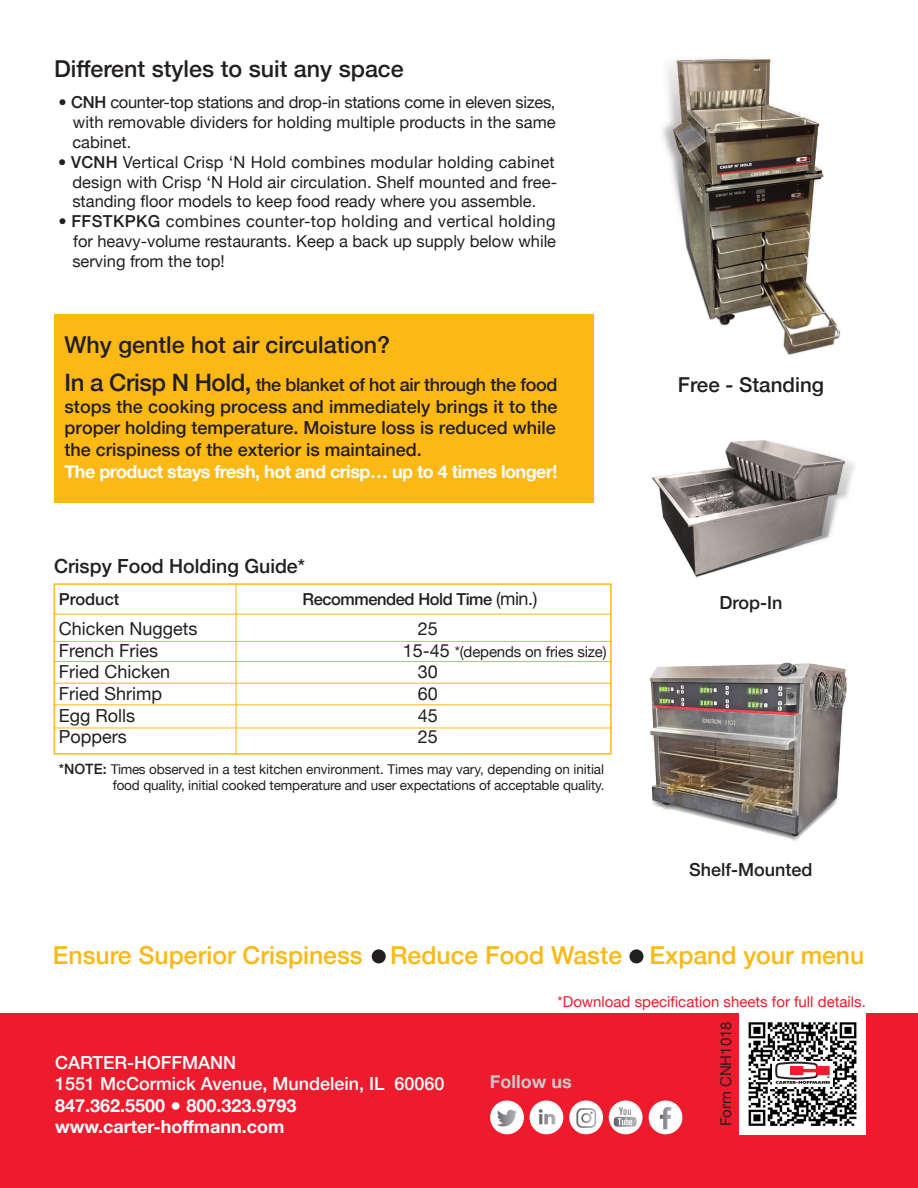
<style>
.page{position:relative;width:918px;height:1188px;background:#fff}
.page>*{position:absolute;margin:0;border:0;box-sizing:border-box;transform-origin:0 0}
.t1{font:500 24.75px "Helvetica Neue";color:#fcb814}
.t2{font:500 23.25px "Helvetica Neue";color:#231f20}
.t3{font:500 20.55px "Helvetica Neue";color:#231f20}
.t4{font:500 19.5px "Helvetica Neue";color:#231f20}
.t5{font:500 18px/21.6px "Helvetica Neue";color:#231f20;text-align:justify}
.t6{font:18px "Helvetica Neue";color:#231f20}
.t7{font:500 18px "Helvetica Neue";color:#fff}
.t8{font:700 18px "Helvetica Neue";letter-spacing:-.03em;color:#fff}
.t9{font:700 18px "Helvetica Neue";color:#fff}
.t10{font:700 18px "Helvetica Neue";color:#c7c8ca}
.t11{font:16.5px "Helvetica Neue";color:#231f20}
.t12{font:16.5px "Helvetica Neue";letter-spacing:-.02em;color:#231f20}
.t13{font:16.5px "Helvetica Neue";letter-spacing:.025em;color:#231f20}
.t14{font:500 16.5px "Helvetica Neue";letter-spacing:-.025em;color:#231f20}
.t15{font:500 16.5px "Helvetica Neue";color:#231f20}
.t16{font:15px "Helvetica Neue";color:#ee1b2d}
.t17{font:15px "Helvetica Neue";letter-spacing:-.01em;color:#231f20}
.t18{font:13.5px/16.2px "Helvetica Neue";letter-spacing:-.01em;color:#231f20;text-align:right}
.s1{font-weight:500}
.s2{font-size:24px}
.s3{font-weight:400;font-size:18px}
.s4{font-size:18px}
.s5{font-weight:500;font-size:14.25px}
</style>
<div class="page">
<div style="left:54px;top:583px;width:558px;height:172px;border:2px solid #fcb814"></div>
<div style="left:372px;top:949px;width:14px;height:14px;background:#231f20;border-radius:50%"></div>
<div style="left:629px;top:949px;width:15px;height:14px;background:#231f20;border-radius:50%"></div>
<div style="left:0;top:1013px;width:918px;height:175px;background:#ee1b2d"></div>
<div style="left:54px;top:314px;width:539px;height:189px;background:#fcb814"></div>
<img style="left:740px;top:1013px;width:126px;height:122px">
<div style="left:772px;top:1061px;width:61px;height:26px;background:#fff"></div>
<svg style="left:775px;top:1061px;width:55px;height:23px"></svg>
<img style="left:662px;top:59px;width:179px;height:296px">
<img style="left:652px;top:440px;width:203px;height:137px">
<img style="left:650px;top:662px;width:197px;height:179px">
<hr style="left:236px;top:583px;width:1px;height:172px;background:#fcb814">
<hr style="left:54px;top:614px;width:558px;height:1px;background:#fcb814">
<hr style="left:54px;top:641px;width:558px;height:1px;background:#fcb814">
<hr style="left:54px;top:661px;width:558px;height:1px;background:#fcb814">
<hr style="left:54px;top:683px;width:558px;height:1px;background:#fcb814">
<hr style="left:54px;top:705px;width:558px;height:1px;background:#fcb814">
<hr style="left:54px;top:728px;width:558px;height:1px;background:#fcb814">
<div style="left:530px;top:1101px;width:33px;height:33px;background:#fff;border-radius:50%"></div>
<svg style="left:539px;top:1109px;width:16px;height:15px"></svg>
<div style="left:569px;top:1101px;width:34px;height:33px;background:#fff;border-radius:50%"></div>
<svg style="left:576px;top:1108px;width:20px;height:20px"></svg>
<div style="left:609px;top:1101px;width:34px;height:33px;background:#fff;border-radius:50%"></div>
<svg style="left:614px;top:1107px;width:23px;height:20px"></svg>
<div style="left:490px;top:1101px;width:34px;height:33px;background:#fff;border-radius:50%"></div>
<svg style="left:497px;top:1110px;width:20px;height:17px"></svg>
<div style="left:649px;top:1101px;width:33px;height:33px;background:#fff;border-radius:50%"></div>
<svg style="left:660px;top:1107px;width:11px;height:22px"></svg>
<p class="t2" style="left:54px;top:50px;width:351px">Different styles to suit any space</p>
<p class="t12" style="left:59px;top:91px;width:498px"><span class="s1">• CNH</span> counter-top stations and drop-in stations come in eleven sizes,</p>
<p class="t11" style="left:73px;top:110px;width:484px">with removable dividers for holding multiple products in the same</p>
<p class="t11" style="left:72px;top:130px;width:60px">cabinet.</p>
<p class="t11" style="left:58px;top:150px;width:498px"><span class="s1">• VCNH</span> Vertical Crisp ‘N Hold combines modular holding cabinet</p>
<p class="t11" style="left:72px;top:170px;width:486px">design with Crisp ‘N Hold air circulation. Shelf mounted and free-</p>
<p class="t11" style="left:72px;top:190px;width:465px">standing floor models to keep food ready where you assemble.</p>
<p class="t13" style="left:59px;top:209px;width:498px"><span class="s1">• FFSTKPKG</span> combines counter-top holding and vertical holding</p>
<p class="t11" style="left:73px;top:229px;width:484px">for heavy-volume restaurants. Keep a back up supply below while</p>
<p class="t11" style="left:72px;top:249px;width:154px">serving from the top!</p>
<p class="t2" style="left:65px;top:326px;width:327px">Why gentle hot air circulation?</p>
<p class="t5" style="left:65px;top:372px;width:494px"><span class="s2">In a Crisp N Hold,</span> the blanket of hot air through the food stops the cooking process and immediately brings it to the proper holding temperature. Moisture loss is reduced while</p>
<p class="t5" style="left:65px;top:437px;width:359px">the crispiness of the exterior is maintained.</p>
<p class="t8" style="left:65px;top:457px;width:495px">The product stays fresh, hot and crisp… up to 4 times longer!</p>
<p class="t4" style="left:54px;top:550px;width:253px">Crispy Food Holding Guide*</p>
<p class="t15" style="left:59px;top:585px;width:62px">Product</p>
<p class="t14" style="left:303px;top:585px;width:236px">Recommended Hold Time <span class="s3">(min.)</span></p>
<p class="t6" style="left:59px;top:616px;width:140px">Chicken Nuggets</p>
<p class="t6" style="left:418px;top:616px;width:22px">25</p>
<p class="t6" style="left:59px;top:637px;width:101px">French Fries</p>
<p class="t17" style="left:403px;top:641px;width:206px"><span class="s4">15-45</span> *(depends on fries size)</p>
<p class="t6" style="left:59px;top:659px;width:113px">Fried Chicken</p>
<p class="t6" style="left:418px;top:659px;width:22px">30</p>
<p class="t6" style="left:59px;top:681px;width:105px">Fried Shrimp</p>
<p class="t6" style="left:418px;top:681px;width:22px">60</p>
<p class="t6" style="left:59px;top:702px;width:78px">Egg Rolls</p>
<p class="t6" style="left:418px;top:702px;width:22px">45</p>
<p class="t6" style="left:59px;top:724px;width:70px">Poppers</p>
<p class="t6" style="left:418px;top:724px;width:22px">25</p>
<p class="t18" style="left:59px;top:762px;width:547px"><span class="s5">*NOTE:</span> Times observed in a test kitchen environment. Times may vary, depending on initial food quality, initial cooked temperature and user expectations of acceptable quality.</p>
<p class="t3" style="left:678px;top:368px;width:148px">Free - Standing</p>
<p class="t5" style="left:720px;top:590px;width:65px">Drop-In</p>
<p class="t5" style="left:689px;top:857px;width:125px">Shelf-Mounted</p>
<p class="t1" style="left:53px;top:935px;width:813px">Ensure Superior Crispiness Reduce Food Waste Expand your menu</p>
<p class="t7" style="left:55px;top:1048px;width:183px">CARTER-HOFFMANN</p>
<p class="t7" style="left:55px;top:1069px;width:391px">1551 McCormick Avenue, Mundelein, IL 60060</p>
<p class="t9" style="left:55px;top:1091px;width:243px">847.362.5500 ● 800.323.9793</p>
<p class="t9" style="left:55px;top:1113px;width:231px">www.carter-hoffmann.com</p>
<p class="t16" style="left:557px;top:991px;width:310px">*Download specification sheets for full details.</p>
<p class="t10" style="left:490px;top:1068px;width:83px">Follow us</p>
<p class="t17" style="left:715px;top:1126px;width:107px;rotate:-90deg">Form CNH1018</p>
</div>
